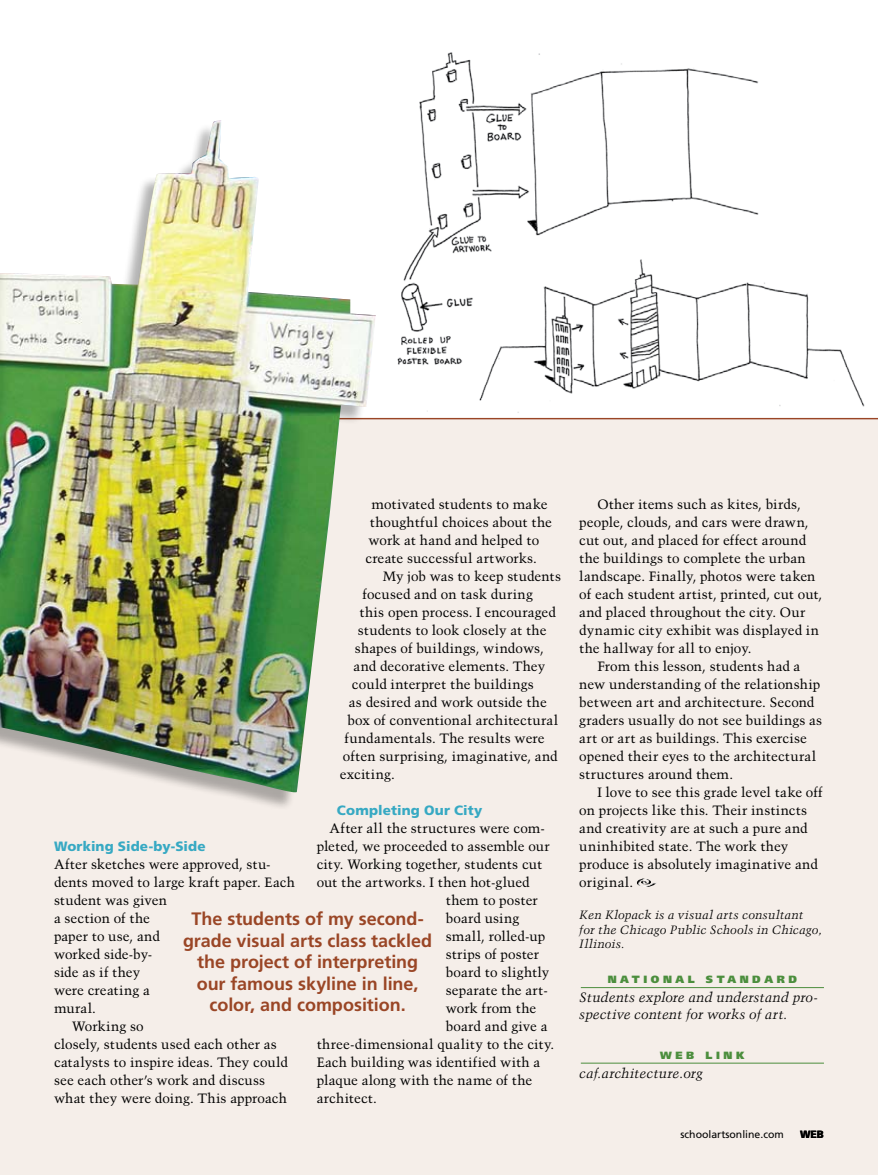
<style>
.page{position:relative;width:878px;height:1175px;background:#fff}
.page>*{position:absolute;margin:0;border:0;box-sizing:border-box;transform-origin:0 0}
.t1{font:700 18px/21.6px "Frutiger";letter-spacing:-.005em;color:#9a4626;text-align:center}
.t2{font:13.5px "Trump Mediaeval";letter-spacing:.005em;color:#000}
.t3{font:italic 13.5px/16.5px "Trump Mediaeval";color:#000}
.t4{font:900 13.5px "Frutiger";letter-spacing:.005em;color:#37a9c3}
.t5{font:13.5px "Trump Mediaeval";letter-spacing:.03em;color:#000}
.t6{font:italic 12px/14.2px "Trump Mediaeval";letter-spacing:.015em;color:#000}
.t7{font:900 10.5px "Frutiger";letter-spacing:.34em;color:#4b8e3d}
.t8{font:10.5px "Frutiger";color:#000}
.t9{font:900 10.5px "Frutiger";color:#000}
</style>
<div class="page">
<div style="left:0;top:420px;width:878px;height:754px;background:#f5eee9"></div>
<img style="left:378px;top:52px;width:495px;height:366px">
<hr style="left:0;top:418px;width:878px;height:1px;background:#9a4626">
<div style="left:0;top:44px;width:372px;height:766px;background:#000;opacity:.3"></div>
<img style="left:0;top:120px;width:376px;height:672px">
<hr style="left:580px;top:987px;width:244px;height:1px;background:#4b8e3d">
<hr style="left:580px;top:1062px;width:244px;height:1px;background:#4b8e3d">
<img style="left:637px;top:878px;width:19px;height:9px">
<p class="t2" style="left:371px;top:496px;width:178px">motivated students to make</p>
<p class="t2" style="left:370px;top:514px;width:183px">thoughtful choices about the</p>
<p class="t2" style="left:368px;top:532px;width:172px">work at hand and helped to</p>
<p class="t2" style="left:365px;top:550px;width:173px">create successful artworks.</p>
<p class="t2" style="left:383px;top:568px;width:180px">My job was to keep students</p>
<p class="t2" style="left:362px;top:586px;width:172px">focused and on task during</p>
<p class="t2" style="left:359px;top:604px;width:198px">this open process. I encouraged</p>
<p class="t2" style="left:358px;top:622px;width:190px">students to look closely at the</p>
<p class="t2" style="left:355px;top:640px;width:190px">shapes of buildings, windows,</p>
<p class="t2" style="left:353px;top:658px;width:193px">and decorative elements. They</p>
<p class="t2" style="left:352px;top:676px;width:183px">could interpret the buildings</p>
<p class="t2" style="left:349px;top:694px;width:199px">as desired and work outside the</p>
<p class="t2" style="left:347px;top:712px;width:212px">box of conventional architectural</p>
<p class="t2" style="left:344px;top:730px;width:201px">fundamentals. The results were</p>
<p class="t2" style="left:343px;top:748px;width:216px">often surprising, imaginative, and</p>
<p class="t2" style="left:340px;top:766px;width:56px">exciting.</p>
<p class="t4" style="left:337px;top:802px;width:147px">Completing Our City</p>
<p class="t2" style="left:329px;top:820px;width:217px">After all the structures were com-</p>
<p class="t2" style="left:317px;top:838px;width:234px">pleted, we proceeded to assemble our</p>
<p class="t2" style="left:317px;top:856px;width:227px">city. Working together, students cut</p>
<p class="t2" style="left:317px;top:874px;width:214px">out the artworks. I then hot-glued</p>
<p class="t2" style="left:446px;top:892px;width:94px">them to poster</p>
<p class="t2" style="left:446px;top:910px;width:75px">board using</p>
<p class="t2" style="left:446px;top:928px;width:101px">small, rolled-up</p>
<p class="t2" style="left:446px;top:946px;width:95px">strips of poster</p>
<p class="t2" style="left:446px;top:964px;width:105px">board to slightly</p>
<p class="t2" style="left:446px;top:982px;width:103px">separate the art-</p>
<p class="t2" style="left:446px;top:1000px;width:92px">work from the</p>
<p class="t2" style="left:446px;top:1018px;width:103px">board and give a</p>
<p class="t2" style="left:317px;top:1036px;width:239px">three-dimensional quality to the city.</p>
<p class="t2" style="left:317px;top:1054px;width:225px">Each building was identified with a</p>
<p class="t2" style="left:317px;top:1072px;width:217px">plaque along with the name of the</p>
<p class="t2" style="left:317px;top:1090px;width:62px">architect.</p>
<p class="t4" style="left:54px;top:837px;width:153px">Working Side-by-Side</p>
<p class="t2" style="left:54px;top:855px;width:218px">After sketches were approved, stu-</p>
<p class="t2" style="left:54px;top:873px;width:242px">dents moved to large kraft paper. Each</p>
<p class="t2" style="left:54px;top:891px;width:114px">student was given</p>
<p class="t2" style="left:54px;top:909px;width:97px">a section of the</p>
<p class="t2" style="left:54px;top:927px;width:107px">paper to use, and</p>
<p class="t2" style="left:54px;top:945px;width:100px">worked side-by-</p>
<p class="t2" style="left:54px;top:963px;width:88px">side as if they</p>
<p class="t2" style="left:54px;top:981px;width:97px">were creating a</p>
<p class="t2" style="left:54px;top:999px;width:43px">mural.</p>
<p class="t2" style="left:72px;top:1017px;width:73px">Working so</p>
<p class="t2" style="left:54px;top:1035px;width:224px">closely, students used each other as</p>
<p class="t2" style="left:54px;top:1053px;width:235px">catalysts to inspire ideas. They could</p>
<p class="t2" style="left:54px;top:1071px;width:213px">see each other’s work and discuss</p>
<p class="t2" style="left:54px;top:1089px;width:234px">what they were doing. This approach</p>
<h1 class="t1" style="left:183px;top:907px;width:251px">The students of my second&shy;grade visual arts class tackled the project of interpreting our famous skyline in line, color, and composition.</h1>
<p class="t2" style="left:597px;top:496px;width:205px">Other items such as kites, birds,</p>
<p class="t2" style="left:579px;top:514px;width:231px">people, clouds, and cars were drawn,</p>
<p class="t2" style="left:579px;top:532px;width:228px">cut out, and placed for effect around</p>
<p class="t2" style="left:579px;top:550px;width:228px">the buildings to complete the urban</p>
<p class="t2" style="left:579px;top:568px;width:238px">landscape. Finally, photos were taken</p>
<p class="t2" style="left:579px;top:586px;width:244px">of each student artist, printed, cut out,</p>
<p class="t2" style="left:579px;top:604px;width:227px">and placed throughout the city. Our</p>
<p class="t2" style="left:579px;top:622px;width:241px">dynamic city exhibit was displayed in</p>
<p class="t2" style="left:579px;top:640px;width:174px">the hallway for all to enjoy.</p>
<p class="t2" style="left:597px;top:658px;width:204px">From this lesson, students had a</p>
<p class="t2" style="left:579px;top:676px;width:242px">new understanding of the relationship</p>
<p class="t2" style="left:579px;top:694px;width:237px">between art and architecture. Second</p>
<p class="t2" style="left:579px;top:712px;width:244px">graders usually do not see buildings as</p>
<p class="t2" style="left:579px;top:730px;width:229px">art or art as buildings. This exercise</p>
<p class="t2" style="left:579px;top:748px;width:238px">opened their eyes to the architectural</p>
<p class="t2" style="left:579px;top:766px;width:155px">structures around them.</p>
<p class="t2" style="left:597px;top:784px;width:227px">I love to see this grade level take off</p>
<p class="t2" style="left:579px;top:802px;width:229px">on projects like this. Their instincts</p>
<p class="t2" style="left:579px;top:820px;width:230px">and creativity are at such a pure and</p>
<p class="t2" style="left:579px;top:838px;width:210px">uninhibited state. The work they</p>
<p class="t2" style="left:579px;top:856px;width:240px">produce is absolutely imaginative and</p>
<p class="t5" style="left:579px;top:874px;width:55px">original.</p>
<p class="t6" style="left:579px;top:908px;width:244px">Ken Klopack is a visual arts consultant<br>for the Chicago Public Schools in Chicago,<br>Illinois.</p>
<p class="t7" style="left:607px;top:973px;width:191px">NATION AL STAN DARD</p>
<p class="t3" style="left:579px;top:989px;width:240px">Students explore and understand pro&shy;spective content for works of art.</p>
<p class="t7" style="left:660px;top:1048px;width:86px">WEB LIN K</p>
<p class="t3" style="left:579px;top:1064px;width:125px">caf.architecture.org</p>
<p class="t8" style="left:680px;top:1128px;width:105px">schoolartsonline.com</p>
<p class="t9" style="left:800px;top:1128px;width:25px">WEB</p>
</div>
